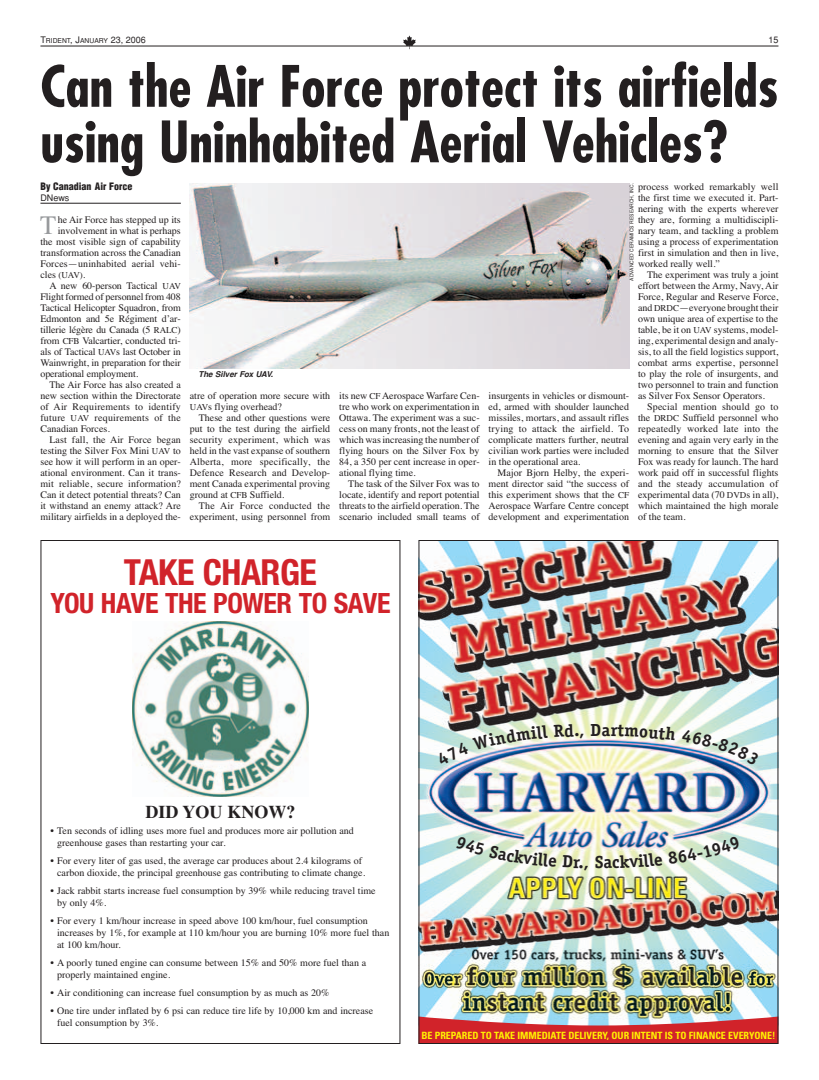
<style>
.page{position:relative;width:819px;height:1080px;background:#fff}
.page>*{position:absolute;margin:0;border:0;box-sizing:border-box;transform-origin:0 0}
.t1{font:700 condensed 55.5px/55.5px "Futura";color:#231f20}
.t2{font:700 condensed 36px "Helvetica Neue";letter-spacing:-.015em;color:#d1232a}
.t3{font:700 condensed 28px "Helvetica Neue";letter-spacing:-.015em;color:#d1232a}
.t4{font:26.6px "Times";color:#97999c}
.t5{font:700 18px "Times";color:#231f20}
.t6{font:700 17.5px "Officina Serif";color:#231f20}
.t7{font:10px/11px "Times";color:#231f20;text-align:justify}
.t8{font:700 condensed 10px "Univers";letter-spacing:-.005em;color:#fff101}
.t9{font:10px "Times";letter-spacing:.02em;color:#231f20}
.t10{font:900 condensed 10px "Helvetica";color:#231f20}
.t11{font:9px "Helvetica";color:#231f20}
.t12{font:italic 700 8px "Helvetica";color:#231f20}
.t13{font:6.8px "Helvetica";color:#231f20}
.t14{font:5px "Helvetica";color:#231f20}
.s1{font-size:9px}
</style>
<div class="page">
<svg style="left:403px;top:35px;width:13px;height:14px"></svg>
<hr style="left:40px;top:46px;width:738px;height:1px;background:#231f20">
<img style="left:420px;top:542px;width:356px;height:474px">
<svg style="left:420px;top:1016px;width:356px;height:26px;background:#ce535b"></svg>
<hr style="left:40px;top:203px;width:141px;height:1px;background:#231f20">
<img style="left:190px;top:183px;width:440px;height:185px">
<img style="left:133px;top:621px;width:175px;height:176px">
<img style="left:436px;top:725px;width:112px;height:41px">
<svg style="left:554px;top:724px;width:30px;height:14px"></svg>
<svg style="left:602px;top:725px;width:74px;height:15px"></svg>
<svg style="left:682px;top:730px;width:78px;height:36px"></svg>
<svg style="left:456px;top:836px;width:101px;height:31px"></svg>
<svg style="left:563px;top:855px;width:25px;height:16px"></svg>
<svg style="left:604px;top:836px;width:136px;height:32px"></svg>
<p class="t13" style="left:40px;top:38px;width:107px"><span class="s1">T</span>RIDENT<span class="s1">, J</span>ANUARY <span class="s1">23, 2006</span></p>
<p class="t11" style="left:768px;top:36px;width:12px">15</p>
<h1 class="t1" style="left:40px;top:64px;width:740px">Can the Air Force protect its airfields using Uninhabited Aerial Vehicles?</h1>
<p class="t14" style="left:630px;top:281px;width:99px;rotate:-90deg">ADVANCED CERAMICS RESEARCH, INC.</p>
<p class="t10" style="left:40px;top:182px;width:94px">By Canadian Air Force</p>
<p class="t11" style="left:40px;top:195px;width:30px">DNews</p>
<h3 class="t4" style="left:40px;top:215px;width:18px">T</h3>
<p class="t7" style="left:58px;top:215px;width:125px">he Air Force has stepped up its</p>
<p class="t7" style="left:638px;top:182px;width:142px">process worked remarkably well the first time we executed it. Part&shy;nering with the experts wherever they are, forming a multidiscipli&shy;nary team, and tackling a problem using a process of experimentation first in simulation and then in live, worked really well.”</p>
<p class="t7" style="left:638px;top:270px;width:142px;text-indent:9px">The experiment was truly a joint effort between the Army, Navy, Air Force, Regular and Reserve Force, and <span class="s1">DRDC</span>—everyone brought their own unique area of expertise to the table, be it on <span class="s1">UAV</span> systems, model&shy;ing, experimental design and analy&shy;sis, to all the field logistics support, combat arms expertise, personnel to play the role of insurgents, and two personnel to train and function as Silver Fox Sensor Operators.</p>
<p class="t7" style="left:638px;top:402px;width:142px;text-indent:9px">Special mention should go to the <span class="s1">DRDC</span> Suffield personnel who repeatedly worked late into the evening and again very early in the morning to ensure that the Silver Fox was ready for launch. The hard work paid off in successful flights and the steady accumulation of experimental data (70 <span class="s1">DVD</span>s in all), which maintained the high morale of the team.</p>
<p class="t7" style="left:58px;top:226px;width:125px">involvement in what is perhaps</p>
<p class="t7" style="left:40px;top:237px;width:142px">the most visible sign of capability</p>
<p class="t7" style="left:40px;top:248px;width:142px">transformation across the Canadian</p>
<p class="t7" style="left:40px;top:259px;width:142px">Forces—uninhabited aerial vehi-</p>
<p class="t7" style="left:40px;top:270px;width:46px">cles <span class="s1">(UAV)</span>.</p>
<p class="t7" style="left:49px;top:281px;width:133px">A new 60-person Tactical <span class="s1">UAV</span></p>
<p class="t7" style="left:40px;top:292px;width:142px">Flight formed of personnel from 408</p>
<p class="t7" style="left:40px;top:303px;width:142px">Tactical Helicopter Squadron, from</p>
<p class="t7" style="left:40px;top:314px;width:142px">Edmonton and 5e Régiment d’ar-</p>
<p class="t7" style="left:40px;top:325px;width:142px">tillerie légère du Canada (5 <span class="s1">RALC</span>)</p>
<p class="t7" style="left:40px;top:336px;width:142px">from <span class="s1">CFB</span> Valcartier, conducted tri-</p>
<p class="t7" style="left:40px;top:347px;width:142px">als of Tactical <span class="s1">UAV</span>s last October in</p>
<p class="t7" style="left:40px;top:358px;width:142px">Wainwright, in preparation for their</p>
<p class="t7" style="left:40px;top:369px;width:99px">operational employment.</p>
<p class="t7" style="left:49px;top:380px;width:133px">The Air Force has also created a</p>
<p class="t7" style="left:40px;top:391px;width:142px">new section within the Directorate</p>
<p class="t9" style="left:40px;top:403px;width:142px">of Air Requirements to identify</p>
<p class="t9" style="left:40px;top:414px;width:142px">future <span class="s1">UAV</span> requirements of the</p>
<p class="t7" style="left:40px;top:424px;width:71px">Canadian Forces.</p>
<p class="t7" style="left:49px;top:435px;width:133px">Last fall, the Air Force began</p>
<p class="t7" style="left:40px;top:446px;width:142px">testing the Silver Fox Mini <span class="s1">UAV</span> to</p>
<p class="t7" style="left:40px;top:457px;width:142px">see how it will perform in an oper-</p>
<p class="t7" style="left:40px;top:468px;width:142px">ational environment. Can it trans-</p>
<p class="t7" style="left:40px;top:479px;width:142px">mit reliable, secure information?</p>
<p class="t7" style="left:40px;top:490px;width:142px">Can it detect potential threats? Can</p>
<p class="t7" style="left:40px;top:501px;width:142px">it withstand an enemy attack? Are</p>
<p class="t7" style="left:40px;top:512px;width:142px">military airfields in a deployed the-</p>
<p class="t12" style="left:198px;top:371px;width:78px">The Silver Fox UAV.</p>
<p class="t7" style="left:489px;top:391px;width:142px">insurgents in vehicles or dismount&shy;ed, armed with shoulder launched missiles, mortars, and assault rifles trying to attack the airfield. To complicate matters further, neutral civilian work parties were included in the operational area.</p>
<p class="t7" style="left:489px;top:468px;width:142px;text-indent:9px">Major Bjorn Helby, the experi&shy;ment director said “the success of this experiment shows that the <span class="s1">CF </span>Aerospace Warfare Centre concept development and experimentation</p>
<p class="t7" style="left:190px;top:391px;width:142px">atre of operation more secure with<br><span class="s1">UAV</span>s flying overhead?</p>
<p class="t7" style="left:190px;top:413px;width:142px;text-indent:9px">These and other questions were put to the test during the airfield security experiment, which was held in the vast expanse of southern Alberta, more specifically, the Defence Research and Develop&shy;ment Canada experimental proving ground at <span class="s1">CFB</span> Suffield.</p>
<p class="t7" style="left:190px;top:501px;width:142px;text-align:right">The Air Force conducted the experiment, using personnel from</p>
<p class="t7" style="left:339px;top:391px;width:142px">its new <span class="s1">CF</span> Aerospace Warfare Cen&shy;tre who work on experimentation in Ottawa. The experiment was a suc&shy;cess on many fronts, not the least of which was increasing the number of flying hours on the Silver Fox by 84, a 350 per cent increase in oper&shy;ational flying time.</p>
<p class="t7" style="left:339px;top:479px;width:142px;text-indent:9px">The task of the Silver Fox was to locate, identify and report potential threats to the airfield operation. The scenario included small teams of</p>
<h2 class="t2" style="left:124px;top:559px;width:194px">TAKE CHARGE</h2>
<h3 class="t3" style="left:50px;top:593px;width:342px">YOU HAVE THE POWER TO SAVE</h3>
<h3 class="t5" style="left:145px;top:805px;width:152px">DID YOU KNOW?</h3>
<p class="t7" style="left:57px;top:825px;width:298px;line-height:12px;text-indent:-7px">• Ten seconds of idling uses more fuel and produces more air pollution and greenhouse gases than restarting your car.</p>
<p class="t7" style="left:50px;top:855px;width:316px;line-height:12px;text-align:right">• For every liter of gas used, the average car produces about 2.4 kilograms of carbon dioxide, the principal greenhouse gas contributing to climate change.</p>
<p class="t7" style="left:57px;top:885px;width:320px;line-height:12px;text-indent:-7px">• Jack rabbit starts increase fuel consumption by 39% while reducing travel time by only 4%.</p>
<p class="t7" style="left:57px;top:915px;width:334px;line-height:12px;text-align:left;text-indent:-7px">• For every 1 km/hour increase in speed above 100 km/hour, fuel consumption increases by 1%, for example at 110 km/hour you are burning 10% more fuel than at 100 km/hour.</p>
<p class="t7" style="left:57px;top:957px;width:311px;line-height:12px;text-indent:-7px">• A poorly tuned engine can consume between 15% and 50% more fuel than a properly maintained engine.</p>
<p class="t7" style="left:50px;top:988px;width:281px">• Air conditioning can increase fuel consumption by as much as 20%</p>
<p class="t7" style="left:57px;top:1005px;width:317px;line-height:12px;text-indent:-7px">• One tire under inflated by 6 psi can reduce tire life by 10,000 km and increase fuel consumption by 3%.</p>
<h3 class="t6" style="left:591px;top:723px;width:12px">D</h3>
<h3 class="t6" style="left:595px;top:856px;width:10px">S</h3>
<p class="t8" style="left:421px;top:1031px;width:356px">BE PREPARED TO TAKE IMMEDIATE DELIVERY, OUR INTENT IS TO FINANCE EVERYONE!</p>
</div>
